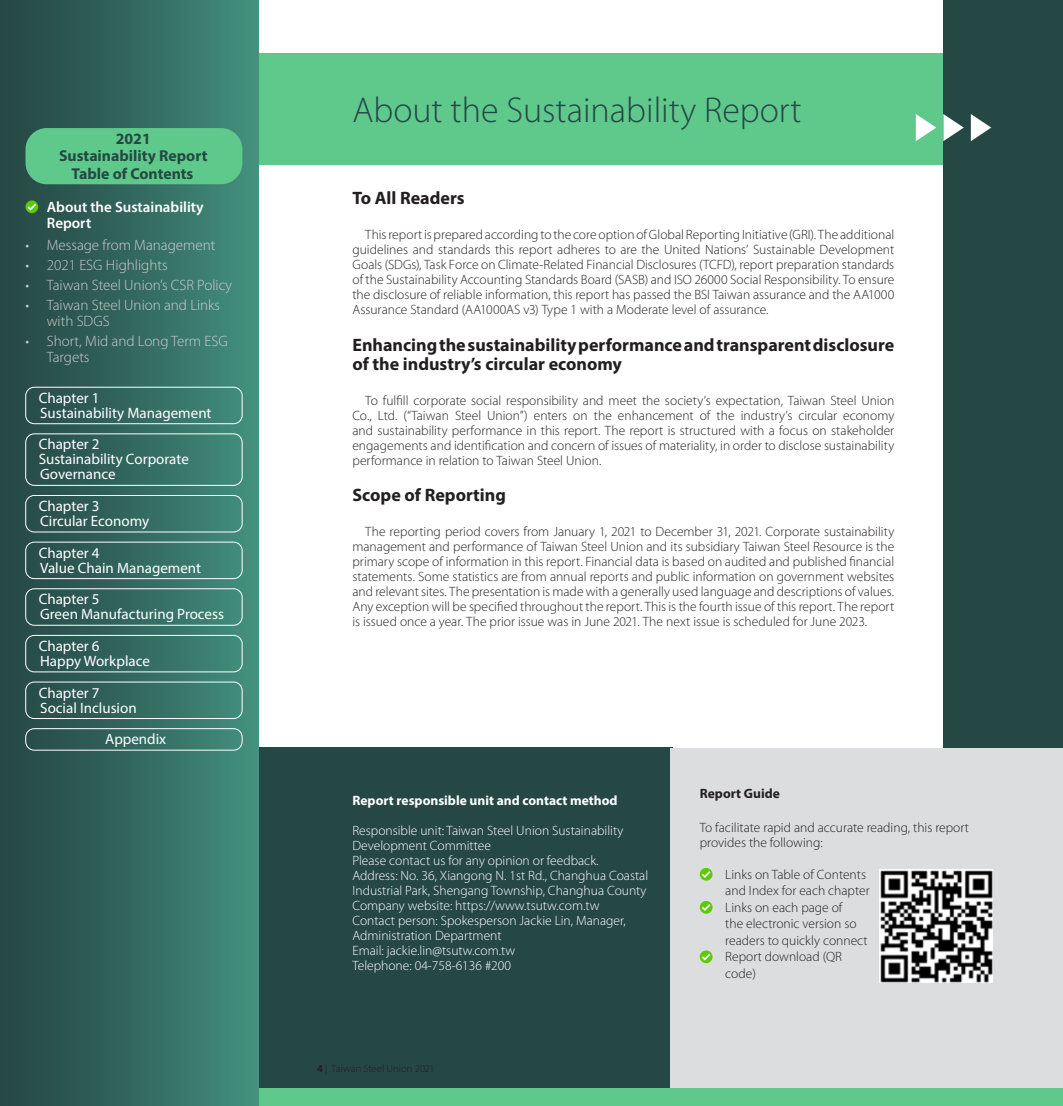
<style>
.page{position:relative;width:1063px;height:1106px;background:#fff}
.page>*{position:absolute;margin:0;border:0;box-sizing:border-box;transform-origin:0 0}
.t1{font:300 36px "Myriad Pro";color:#264845}
.標題{font:700 18px/19.5px "Myriad Pro";color:#231f20}
.Side_Chapter_TOC{font:700 15.75px/17.2px "Myriad Pro";color:#264844;text-align:center}
.Chapter_Ttile_0{font:15px/15px "Myriad Pro";color:#fff}
.t2{font:300 15px/15.8px "Myriad Pro";color:#ccc}
.Side_Head_2{font:600 15px/15.8px "Myriad Pro";color:#fff}
.Body_0{font:300 13.5px/15px "Myriad Pro";color:#231f20;text-align:justify}
.內文{font:300 13.5px/15px "Myriad Pro";color:#fff}
.Symbol_Bullet_9pt{font:300 13.5px/16.5px "Myriad Pro";color:#231f20}
.內文-2{font:300 13.5px/15px "Myriad Pro";color:#231f20}
.標題-2{font:700 13.5px "Myriad Pro";color:#fff}
.標題-3{font:700 13.5px "Myriad Pro";color:#231f20}
.t3{font:300 10.5px "Myriad Pro";letter-spacing:.005em;color:#231f20}
.s1{font-weight:700}
</style>
<div class="page">
<div style="left:143px;top:53px;width:822px;height:112px;background:#5fc98c"></div>
<div style="left:943px;top:0;width:120px;height:748px;background:#264845"></div>
<div style="left:240px;top:747px;width:433px;height:346px;background:#264845"></div>
<div style="left:671px;top:748px;width:392px;height:345px;background:#dcdddf"></div>
<svg style="left:916px;top:114px;width:20px;height:27px"></svg>
<svg style="left:943px;top:114px;width:21px;height:27px"></svg>
<svg style="left:971px;top:114px;width:20px;height:27px"></svg>
<div style="left:242px;top:1089px;width:821px;height:17px;background:#5fc98c"></div>
<svg style="left:700px;top:868px;width:13px;height:12px"></svg>
<svg style="left:702px;top:871px;width:8px;height:7px"></svg>
<svg style="left:700px;top:901px;width:13px;height:12px"></svg>
<svg style="left:702px;top:904px;width:8px;height:7px"></svg>
<svg style="left:700px;top:950px;width:13px;height:13px"></svg>
<svg style="left:702px;top:953px;width:8px;height:7px"></svg>
<div style="left:0;top:0;width:258px;height:1106px;background:linear-gradient(to right,#254442,#44907d)"></div>
<img style="left:880px;top:869px;width:112px;height:114px">
<div style="left:26px;top:128px;width:216px;height:56px;background:#5fc98c;border-radius:21px"></div>
<div style="left:26px;top:200px;width:12px;height:13px;background:#5cc90a;border-radius:50%"></div>
<svg style="left:28px;top:204px;width:8px;height:6px"></svg>
<div style="left:26px;top:387px;width:216px;height:37px;border:1px solid #fff;border-radius:9px"></div>
<div style="left:26px;top:433px;width:216px;height:52px;border:1px solid #fff;border-radius:9px"></div>
<div style="left:26px;top:495px;width:216px;height:37px;border:1px solid #fff;border-radius:9px"></div>
<div style="left:26px;top:542px;width:216px;height:37px;border:1px solid #fff;border-radius:9px"></div>
<div style="left:26px;top:588px;width:216px;height:37px;border:1px solid #fff;border-radius:9px"></div>
<div style="left:26px;top:635px;width:216px;height:37px;border:1px solid #fff;border-radius:9px"></div>
<div style="left:26px;top:682px;width:216px;height:36px;border:1px solid #fff;border-radius:9px"></div>
<div style="left:26px;top:728px;width:216px;height:22px;border:1px solid #fff;border-radius:9px"></div>
<p class="Side_Chapter_TOC" style="left:59px;top:129px;width:150px">2021<br>Sustainability Report<br>Table of Contents</p>
<p class="Side_Head_2" style="left:47px;top:199px;width:158px">About the Sustainability<br>Report</p>
<p class="t2" style="left:26px;top:237px;width:191px">• Message from Management</p>
<p class="t2" style="left:26px;top:257px;width:144px">• 2021 ESG Highlights</p>
<p class="t2" style="left:26px;top:277px;width:208px">• Taiwan Steel Union’s CSR Policy</p>
<p class="t2" style="left:47px;top:297px;width:175px;text-indent:-21px">• Taiwan Steel Union and Links with SDGS</p>
<p class="t2" style="left:47px;top:333px;width:183px;text-indent:-21px">• Short, Mid and Long Term ESG<br>Targets</p>
<p class="Chapter_Ttile_0" style="left:39px;top:390px;width:174px">Chapter 1<br>Sustainability Management</p>
<p class="Chapter_Ttile_0" style="left:39px;top:436px;width:152px">Chapter 2<br>Sustainability Corporate<br>Governance</p>
<p class="Chapter_Ttile_0" style="left:39px;top:498px;width:112px">Chapter 3<br>Circular Economy</p>
<p class="Chapter_Ttile_0" style="left:39px;top:545px;width:164px">Chapter 4<br>Value Chain Management</p>
<p class="Chapter_Ttile_0" style="left:39px;top:591px;width:187px">Chapter 5<br>Green Manufacturing Process</p>
<p class="Chapter_Ttile_0" style="left:39px;top:638px;width:113px">Chapter 6<br>Happy Workplace</p>
<p class="Chapter_Ttile_0" style="left:39px;top:684px;width:99px">Chapter 7<br>Social Inclusion</p>
<p class="Chapter_Ttile_0" style="left:105px;top:731px;width:62px">Appendix</p>
<p class="t1" style="left:352px;top:88px;width:451px">About the Sustainability Report</p>
<p class="標題" style="left:352px;top:188px;width:114px">To All Readers</p>
<p class="Body_0" style="left:352px;top:227px;width:543px;text-indent:13px">This report is prepared according to the core option of Global Reporting Initiative (GRI). The additional guidelines and standards this report adheres to are the United Nations’ Sustainable Development Goals (SDGs), Task Force on Climate-Related Financial Disclosures (TCFD), report preparation standards of the Sustainability Accounting Standards Board (SASB) and ISO 26000 Social Responsibility. To ensure the disclosure of reliable information, this report has passed the BSI Taiwan assurance and the AA1000<br>Assurance Standard (AA1000AS v3) Type 1 with a Moderate level of assurance.</p>
<p class="標題" style="left:352px;top:334px;width:543px">Enhancing the sustainability performance and transparent disclosure of the industry’s circular economy</p>
<p class="Body_0" style="left:352px;top:392px;width:543px;text-indent:13px">To fulfill corporate social responsibility and meet the society’s expectation, Taiwan Steel Union Co., Ltd. (“Taiwan Steel Union”) enters on the enhancement of the industry’s circular economy and sustainability performance in this report. The report is structured with a focus on stakeholder engagements and identification and concern of issues of materiality, in order to disclose sustainability performance in relation to Taiwan Steel Union.</p>
<p class="標題" style="left:352px;top:485px;width:155px">Scope of Reporting</p>
<p class="Body_0" style="left:352px;top:523px;width:543px;text-indent:13px">The reporting period covers from January 1, 2021 to December 31, 2021. Corporate sustainability management and performance of Taiwan Steel Union and its subsidiary Taiwan Steel Resource is the primary scope of information in this report. Financial data is based on audited and published financial statements. Some statistics are from annual reports and public information on government websites and relevant sites. The presentation is made with a generally used language and descriptions of values.<br>Any exception will be specified throughout the report. This is the fourth issue of this report. The report is issued once a year. The prior issue was in June 2021. The next issue is scheduled for June 2023.</p>
<p class="標題-2" style="left:352px;top:791px;width:267px">Report responsible unit and contact method</p>
<p class="內文" style="left:352px;top:822px;width:272px">Responsible unit: Taiwan Steel Union Sustainability<br>Development Committee</p>
<p class="內文" style="left:352px;top:852px;width:248px">Please contact us for any opinion or feedback.</p>
<p class="內文" style="left:352px;top:867px;width:297px">Address: No. 36, Xiangong N. 1st Rd., Changhua Coastal<br>Industrial Park, Shengang Township, Changhua County</p>
<p class="內文" style="left:352px;top:897px;width:249px">Company website: https://www.tsutw.com.tw</p>
<p class="內文" style="left:352px;top:912px;width:275px">Contact person: Spokesperson Jackie Lin, Manager,<br>Administration Department</p>
<p class="內文" style="left:352px;top:942px;width:164px">Email: jackie.lin@tsutw.com.tw</p>
<p class="內文" style="left:352px;top:957px;width:160px">Telephone: 04-758-6136 #200</p>
<p class="t3" style="left:317px;top:1062px;width:119px"><span class="s1">4</span> | Taiwan Steel Union 2021</p>
<p class="標題-3" style="left:700px;top:784px;width:82px">Report Guide</p>
<p class="內文-2" style="left:700px;top:820px;width:271px">To facilitate rapid and accurate reading, this report provides the following:</p>
<p class="Symbol_Bullet_9pt" style="left:725px;top:865px;width:146px">Links on Table of Contents and Index for each chapter</p>
<p class="Symbol_Bullet_9pt" style="left:725px;top:898px;width:144px">Links on each page of<br>the electronic version so readers to quickly connect</p>
<p class="Symbol_Bullet_9pt" style="left:725px;top:948px;width:118px">Report download (QR code)</p>
</div>
